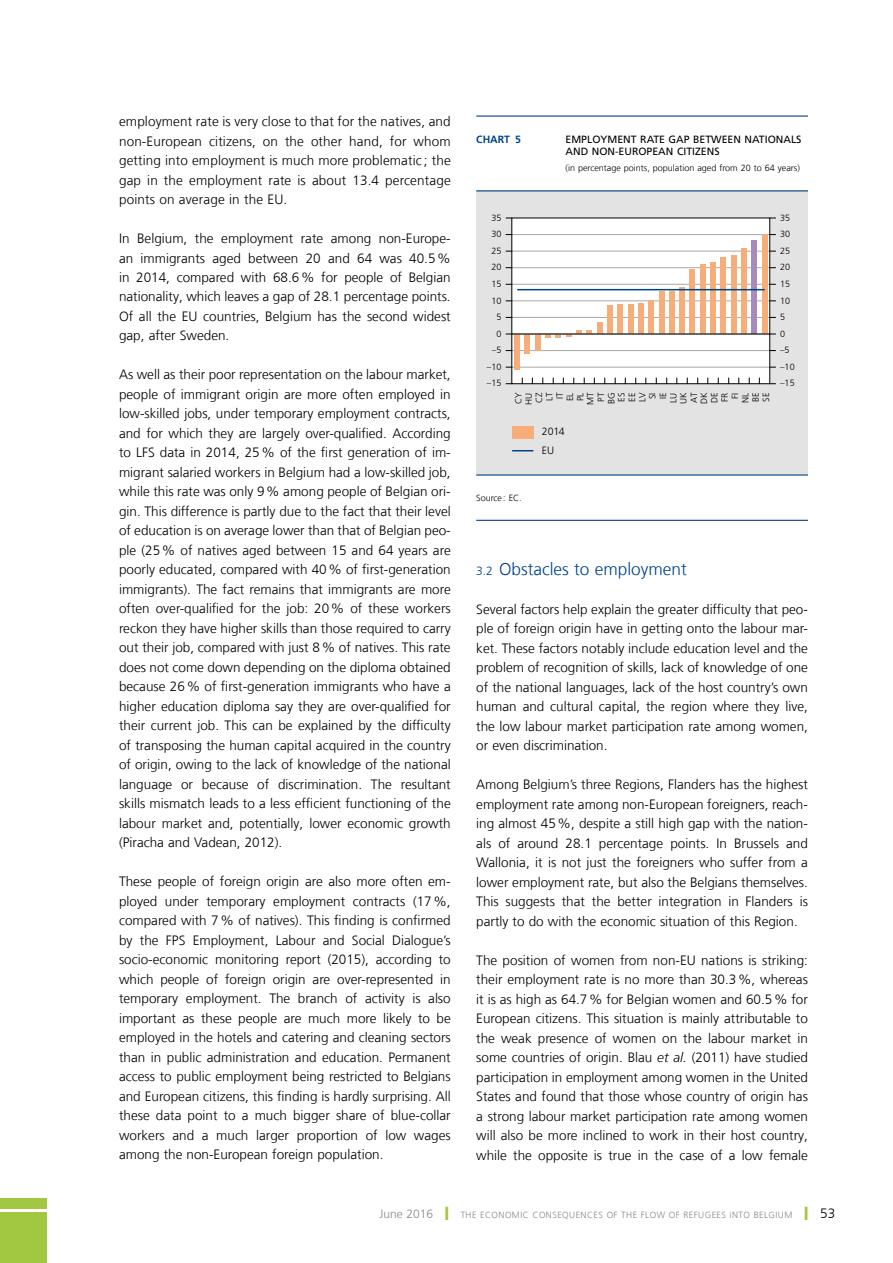
<style>
.page{position:relative;width:893px;height:1263px;background:#fff}
.page>*{position:absolute;margin:0;border:0;box-sizing:border-box;transform-origin:0 0}
.t1{font:300 17.25px "Frutiger LT Com";color:#048}
.t2{font:300 13.5px/19.5px "Frutiger LT Com";color:#000;text-align:justify}
.t3{font:300 12px "Frutiger LT Com";color:#878787}
.t4{font:10.5px/12px "Frutiger LT Com";color:#000}
.t5{font:700 10.5px "Frutiger LT Com";color:#048}
.t6{font:300 10.5px/18.6px "Frutiger LT Com";letter-spacing:-.01em;color:#000}
.t7{font:300 9px/10.4px "Frutiger LT Com";color:#000;text-align:right}
.t8{font:300 9px "Frutiger LT Com";letter-spacing:.05em;color:#878787}
.s1{font-size:12px}
.s2{font-style:italic}
.s3{color:#a2c740}
.s4{font-size:9px}
.s5{font-size:13.5px;color:#000}
</style>
<div class="page">
<div style="left:0;top:1198px;width:47px;height:11px;background:#a2c740"></div>
<div style="left:0;top:1213px;width:47px;height:50px;background:#a2c740"></div>
<div style="left:476px;top:191px;width:332px;height:284px;background:#e3e3e3"></div>
<hr style="left:476px;top:116px;width:332px;height:1px;background:#048">
<hr style="left:476px;top:520px;width:332px;height:1px;background:#048">
<hr style="left:476px;top:190px;width:332px;height:1px;background:#048">
<hr style="left:476px;top:474px;width:332px;height:2px;background:#048">
<div style="left:512px;top:218px;width:258px;height:166px;background:#fff"></div>
<hr style="left:512px;top:234px;width:258px;height:1px;background:#a8a8a7">
<hr style="left:512px;top:251px;width:258px;height:1px;background:#a8a8a7">
<hr style="left:512px;top:267px;width:258px;height:1px;background:#a8a8a7">
<hr style="left:512px;top:284px;width:258px;height:1px;background:#a8a8a7">
<hr style="left:512px;top:300px;width:258px;height:1px;background:#a8a8a7">
<hr style="left:512px;top:317px;width:258px;height:1px;background:#a8a8a7">
<hr style="left:512px;top:350px;width:258px;height:1px;background:#a8a8a7">
<hr style="left:512px;top:367px;width:258px;height:1px;background:#a8a8a7">
<div style="left:514px;top:334px;width:6px;height:36px;background:#f7ad79"></div>
<div style="left:525px;top:334px;width:5px;height:19px;background:#f7ad79"></div>
<div style="left:535px;top:334px;width:5px;height:17px;background:#f7ad79"></div>
<svg style="left:545px;top:330px;width:36px;height:8px"></svg>
<svg style="left:587px;top:330px;width:5px;height:4px"></svg>
<div style="left:597px;top:323px;width:5px;height:11px;background:#f7ad79"></div>
<div style="left:607px;top:305px;width:5px;height:29px;background:#f7ad79"></div>
<div style="left:618px;top:305px;width:5px;height:29px;background:#f7ad79"></div>
<div style="left:628px;top:304px;width:5px;height:30px;background:#f7ad79"></div>
<div style="left:638px;top:303px;width:5px;height:31px;background:#f7ad79"></div>
<div style="left:649px;top:301px;width:5px;height:33px;background:#f7ad79"></div>
<div style="left:659px;top:291px;width:5px;height:43px;background:#f7ad79"></div>
<div style="left:669px;top:291px;width:5px;height:43px;background:#f7ad79"></div>
<div style="left:680px;top:287px;width:5px;height:47px;background:#f7ad79"></div>
<div style="left:690px;top:269px;width:5px;height:65px;background:#f7ad79"></div>
<div style="left:700px;top:265px;width:5px;height:69px;background:#f7ad79"></div>
<div style="left:710px;top:263px;width:6px;height:71px;background:#f7ad79"></div>
<div style="left:721px;top:257px;width:5px;height:77px;background:#f7ad79"></div>
<div style="left:731px;top:256px;width:5px;height:78px;background:#f7ad79"></div>
<div style="left:741px;top:249px;width:6px;height:85px;background:#f7ad79"></div>
<div style="left:752px;top:241px;width:5px;height:93px;background:#a78ac0"></div>
<div style="left:762px;top:235px;width:5px;height:99px;background:#f7ad79"></div>
<hr style="left:512px;top:334px;width:258px;height:1px;background:#000">
<hr style="left:517px;top:289px;width:248px;height:1px;background:#048">
<div style="left:512px;top:426px;width:21px;height:13px;background:#f7ad79"></div>
<svg style="left:512px;top:450px;width:21px;height:1px"></svg>
<div style="left:511px;top:218px;width:259px;height:166px;border:1px solid #000"></div>
<p class="t2" style="left:119px;top:111px;width:333px">employment rate is very close to that for the natives, and non-European citizens, on the other hand, for whom getting into employment is much more problematic ; the gap in the employment rate is about 13.4 percentage points on average in the EU .</p>
<p class="t2" style="left:119px;top:228px;width:333px">In Belgium, the employment rate among non-Europe&shy;an immigrants aged between 20 and 64 was 40.5% in 2014, compared with 68.6% for people of Belgian nationality, which leaves a gap of 28.1 percentage points.<br>Of all the EU countries, Belgium has the second widest gap, after Sweden.</p>
<p class="t2" style="left:119px;top:365px;width:333px">As well as their poor representation on the labour market, people of immigrant origin are more often employed in low-skilled jobs, under temporary employment contracts, and for which they are largely over-qualified. According to LFS data in 2014, 25% of the first generation of im&shy;migrant salaried workers in Belgium had a low-skilled job, while this rate was only 9% among people of Belgian ori&shy;gin. This difference is partly due to the fact that their level of education is on average lower than that of Belgian peo&shy;ple (25% of natives aged between 15 and 64 years are poorly educated, compared with 40% of first-generation immigrants). The fact remains that immigrants are more often over-qualified for the job: 20% of these workers reckon they have higher skills than those required to carry out their job, compared with just 8% of natives. This rate does not come down depending on the diploma obtained because 26% of first-generation immigrants who have a higher education diploma say they are over-qualified for their current job. This can be explained by the difficulty of transposing the human capital acquired in the country of origin, owing to the lack of knowledge of the national language or because of discrimination. The resultant skills mismatch leads to a less efficient functioning of the labour market and, potentially, lower economic growth (Piracha and Vadean, 2012).</p>
<p class="t2" style="left:119px;top:872px;width:333px">These people of foreign origin are also more often em&shy;ployed under temporary employment contracts (17%, compared with 7% of natives). This finding is confirmed by the FPS Employment, Labour and Social Dialogue’s socio-economic monitoring report (2015), according to which people of foreign origin are over-represented in temporary employment. The branch of activity is also important as these people are much more likely to be employed in the hotels and catering and cleaning sectors than in public administration and education. Permanent access to public employment being restricted to Belgians and European citizens, this finding is hardly surprising. All these data point to a much bigger share of blue-collar workers and a much larger proportion of low wages among the non-European foreign population.</p>
<p class="t5" style="left:476px;top:133px;width:46px">Chart 5</p>
<p class="t4" style="left:566px;top:133px;width:237px">EMPLOYMENT RATE GAP BETWEEN NATIONALS<br>AND NON-EUROPEAN CITIZENS</p>
<p class="t7" style="left:566px;top:163px;width:236px">(in percentage points, population aged from 20 to 64 years)</p>
<p class="t7" style="left:491px;top:212px;width:12px">35</p>
<p class="t7" style="left:780px;top:212px;width:12px">35</p>
<p class="t7" style="left:491px;top:229px;width:12px">30</p>
<p class="t7" style="left:780px;top:229px;width:12px">30</p>
<p class="t7" style="left:491px;top:245px;width:12px">25</p>
<p class="t7" style="left:780px;top:245px;width:12px">25</p>
<p class="t7" style="left:491px;top:262px;width:12px">20</p>
<p class="t7" style="left:780px;top:262px;width:12px">20</p>
<p class="t7" style="left:491px;top:279px;width:12px">15</p>
<p class="t7" style="left:780px;top:279px;width:12px">15</p>
<p class="t7" style="left:491px;top:295px;width:12px">10</p>
<p class="t7" style="left:780px;top:295px;width:12px">10</p>
<p class="t7" style="left:496px;top:312px;width:7px">5</p>
<p class="t7" style="left:780px;top:312px;width:7px">5</p>
<p class="t7" style="left:496px;top:328px;width:7px">0</p>
<p class="t7" style="left:780px;top:328px;width:7px">0</p>
<p class="t7" style="left:492px;top:345px;width:11px">–5</p>
<p class="t7" style="left:780px;top:345px;width:11px">–5</p>
<p class="t7" style="left:487px;top:361px;width:16px">–10</p>
<p class="t7" style="left:780px;top:361px;width:16px">–10</p>
<p class="t7" style="left:487px;top:378px;width:16px">–15</p>
<p class="t7" style="left:780px;top:378px;width:16px">–15</p>
<p class="t7" style="left:513px;top:405px;width:14px;rotate:-90deg">CY<br>HU<br>CZ<br>LT<br>IT<br>EL<br>PL<br>MT<br>PT<br>BG<br>ES<br>EE<br>LV<br>SI<br>IE<br>LU<br>UK<br>AT<br>DK<br>DE<br>FR<br>FI<br>NL<br>BE<br>SE</p>
<p class="t6" style="left:542px;top:422px;width:24px">2014<br>EU</p>
<p class="t7" style="left:476px;top:492px;width:47px">Source : EC.</p>
<p class="t1" style="left:476px;top:558px;width:212px"><span class="s1">3.2</span> Obstacles to employment</p>
<p class="t2" style="left:476px;top:599px;width:333px">Several factors help explain the greater difficulty that peo&shy;ple of foreign origin have in getting onto the labour mar&shy;ket. These factors notably include education level and the problem of recognition of skills, lack of knowledge of one of the national languages, lack of the host country’s own human and cultural capital, the region where they live, the low labour market participation rate among women, or even discrimination.</p>
<p class="t2" style="left:476px;top:774px;width:333px">Among Belgium’s three Regions, Flanders has the highest employment rate among non-European foreigners, reach&shy;ing almost 45%, despite a still high gap with the nation&shy;als of around 28.1 percentage points. In Brussels and Wallonia, it is not just the foreigners who suffer from a lower employment rate, but also the Belgians themselves.<br>This suggests that the better integration in Flanders is partly to do with the economic situation of this Region.</p>
<p class="t2" style="left:476px;top:950px;width:333px">The position of women from non-EU nations is striking: their employment rate is no more than 30.3%, whereas it is as high as 64.7% for Belgian women and 60.5% for European citizens. This situation is mainly attributable to the weak presence of women on the labour market in some countries of origin. Blau <span class="s2">et al.</span> (2011) have studied participation in employment among women in the U nited States and found that those whose country of origin has a strong labour market participation rate among women will also be more inclined to work in their host country, while the opposite is true in the case of a low female</p>
<p class="t3" style="left:379px;top:1206px;width:88px">June 2016 <span class="s3">❙</span> <span class="s4">The</span></p>
<p class="t8" style="left:480px;top:1209px;width:357px">economic consequences of the flow of refugees into Belgium <span class="s3">❙</span> <span class="s5">53</span></p>
</div>
